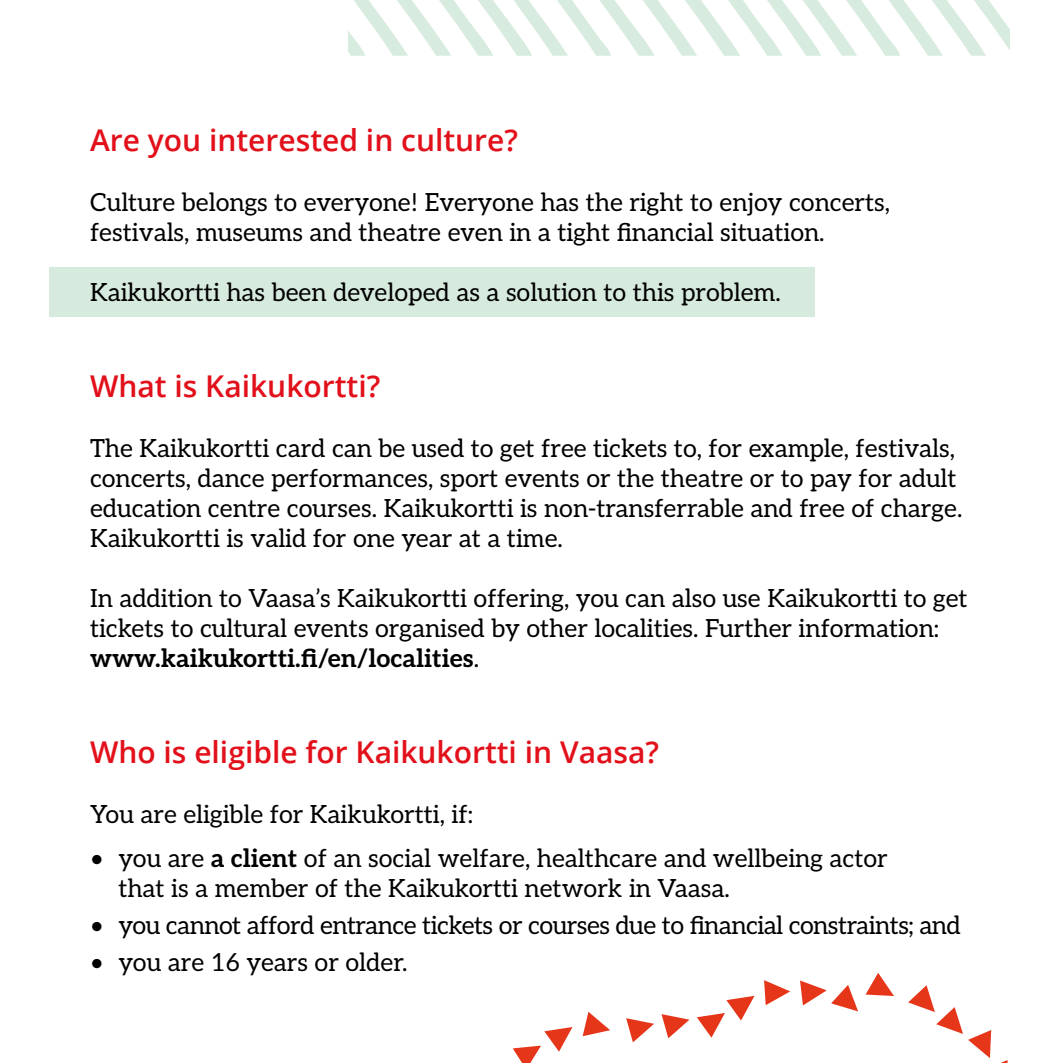
<style>
.page{position:relative;width:1063px;height:1063px;background:#fff}
.page>*{position:absolute;margin:0;border:0;box-sizing:border-box;transform-origin:0 0}
.t1{font:600 30px "Open Sans";color:#e2101a}
.t2{font:25px/30px "Aleo";color:#000}
.t3{font:25px "Aleo";letter-spacing:-.02em;color:#000}
.s1{font-weight:700}
</style>
<div class="page">
<div style="left:50px;top:267px;width:765px;height:50px;background:#d6eade"></div>
<svg style="left:513px;top:1027px;width:59px;height:36px"></svg>
<svg style="left:583px;top:1012px;width:27px;height:24px"></svg>
<svg style="left:626px;top:1018px;width:28px;height:24px"></svg>
<svg style="left:662px;top:1014px;width:27px;height:24px"></svg>
<svg style="left:697px;top:996px;width:58px;height:42px"></svg>
<svg style="left:764px;top:980px;width:26px;height:25px"></svg>
<svg style="left:800px;top:980px;width:58px;height:31px"></svg>
<svg style="left:908px;top:985px;width:100px;height:78px"></svg>
<svg style="left:866px;top:973px;width:28px;height:23px"></svg>
<svg style="left:348px;top:0;width:661px;height:56px"></svg>
<p class="t1" style="left:90px;top:119px;width:430px">Are you interested in culture?</p>
<p class="t2" style="left:90px;top:185px;width:802px">Culture belongs to everyone! Everyone has the right to enjoy concerts, festivals, museums and theatre even in a tight financial situation.</p>
<p class="t2" style="left:90px;top:275px;width:692px">Kaikukortti has been developed as a solution to this problem.</p>
<p class="t1" style="left:90px;top:365px;width:292px">What is Kaikukortti?</p>
<p class="t2" style="left:90px;top:431px;width:874px">The Kaikukortti card can be used to get free tickets to, for example, festivals, concerts, dance performances, sport events or the theatre or to pay for adult education centre courses. Kaikukortti is non-transferrable and free of charge.<br>Kaikukortti is valid for one year at a time.</p>
<p class="t2" style="left:90px;top:581px;width:879px">In addition to Vaasa’s Kaikukortti offering, you can also use Kaikukortti to get tickets to cultural events organised by other localities. Further information: <span class="s1">www.kaikukortti.fi/en/localities</span>.</p>
<p class="t1" style="left:90px;top:731px;width:571px">Who is eligible for Kaikukortti in Vaasa?</p>
<p class="t2" style="left:90px;top:797px;width:385px">You are eligible for Kaikukortti, if:</p>
<p class="t2" style="left:118px;top:842px;width:771px;text-indent:-28px">• you are <span class="s1">a client</span> of an social welfare, healthcare and wellbeing actor that is a member of the Kaikukortti network in Vaasa.</p>
<p class="t3" style="left:90px;top:905px;width:872px">• you cannot afford entrance tickets or courses due to financial constraints; and</p>
<p class="t2" style="left:90px;top:946px;width:319px">• you are 16 years or older.</p>
</div>
